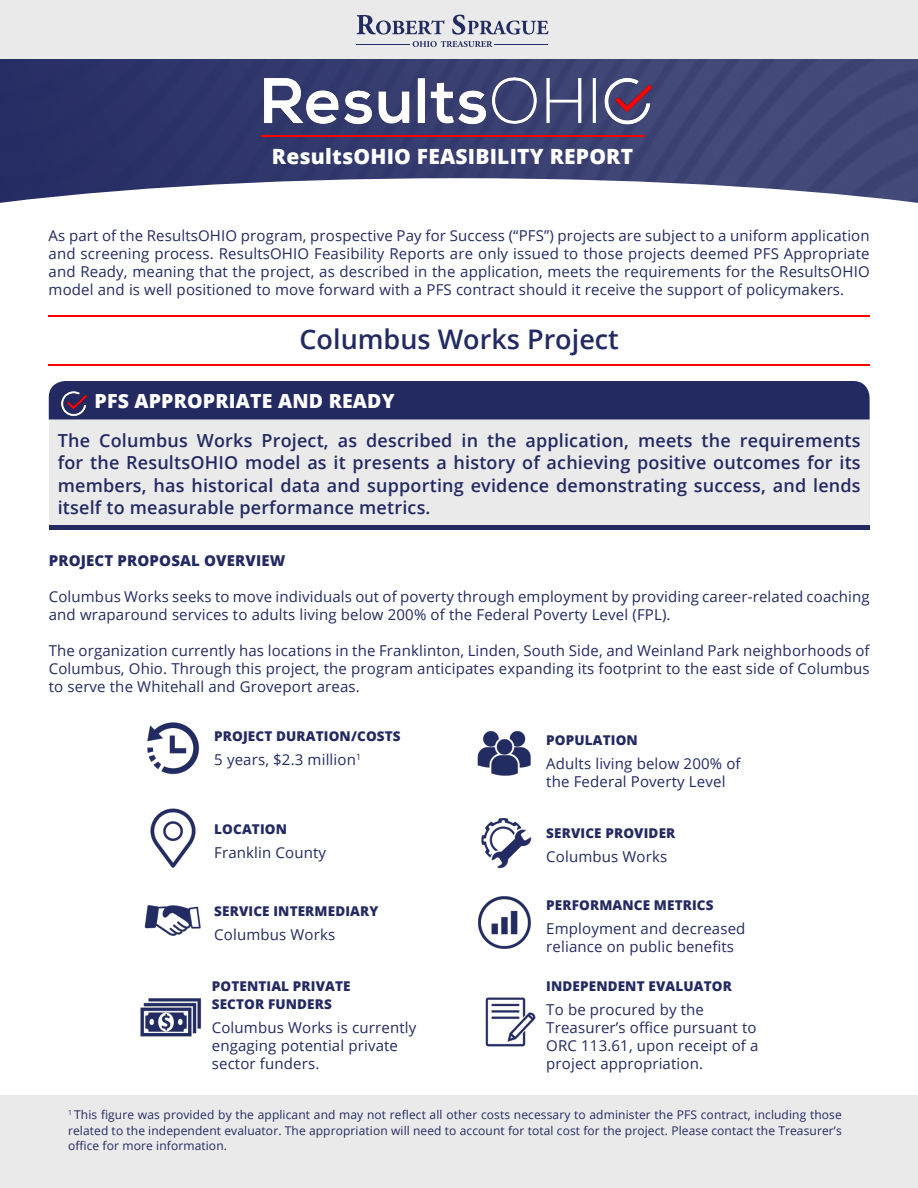
<style>
.page{position:relative;width:918px;height:1188px;background:#fff}
.page>*{position:absolute;margin:0;border:0;box-sizing:border-box;transform-origin:0 0}
.t1{font:600 27px "Open Sans";color:#232a62}
.t2{font:800 21px "Open Sans";letter-spacing:.01em;color:#fff}
.t3{font:800 19.5px "Open Sans";letter-spacing:.01em;color:#fff}
.t4{font:600 18px/22.5px "Open Sans";letter-spacing:.01em;color:#232a62;text-align:justify}
.t5{font:15px/18px "Open Sans";letter-spacing:.01em;color:#232a62}
.t6{font:800 15px "Open Sans";letter-spacing:.01em;color:#232a62}
.t7{font:800 13.5px "Open Sans";letter-spacing:.01em;color:#232a62}
.t8{font:12px/15.8px "Open Sans";letter-spacing:.01em;color:#232a62;text-align:justify}
</style>
<div class="page">
<div style="left:0;top:1096px;width:918px;height:92px;background:#eaeaea"></div>
<img style="left:0;top:58px;width:918px;height:120px">
<svg style="left:0;top:178px;width:918px;height:188px"></svg>
<img style="left:261px;top:70px;width:391px;height:59px">
<hr style="left:261px;top:136px;width:383px;height:1px;background:#f00">
<hr style="left:49px;top:364px;width:821px;height:1px;background:#f00">
<div style="left:49px;top:419px;width:821px;height:109px;background:#eaeaea"></div>
<div style="left:49px;top:381px;width:821px;height:38px;background:#232a62"></div>
<img style="left:59px;top:387px;width:31px;height:31px">
<hr style="left:49px;top:315px;width:821px;height:2px;background:#f00">
<hr style="left:49px;top:526px;width:821px;height:4px;background:#232a62">
<div style="left:0;top:0;width:918px;height:58px;background:#eaeaea"></div>
<svg style="left:357px;top:15px;width:88px;height:20px"></svg>
<svg style="left:452px;top:15px;width:97px;height:20px"></svg>
<svg style="left:413px;top:41px;width:80px;height:6px"></svg>
<hr style="left:357px;top:45px;width:53px;height:1px;background:#222c61">
<hr style="left:494px;top:45px;width:54px;height:1px;background:#222c61">
<img style="left:147px;top:722px;width:53px;height:53px">
<img style="left:150px;top:808px;width:46px;height:60px">
<img style="left:144px;top:905px;width:57px;height:31px">
<img style="left:477px;top:731px;width:54px;height:45px">
<img style="left:481px;top:818px;width:51px;height:51px">
<img style="left:478px;top:896px;width:53px;height:53px">
<img style="left:140px;top:998px;width:62px;height:39px">
<img style="left:485px;top:997px;width:51px;height:50px">
<p class="t2" style="left:272px;top:141px;width:363px">ResultsOHIO FEASIBILITY REPORT</p>
<p class="t5" style="left:49px;top:226px;width:823px;text-align:justify">As part of the ResultsOHIO program, prospective Pay for Success (“PFS”) projects are subject to a uniform application and screening process. ResultsOHIO Feasibility Reports are only issued to those projects deemed PFS Appropriate and Ready, meaning that the project, as described in the application, meets the requirements for the ResultsOHIO model and is well positioned to move forward with a PFS contract should it receive the support of policymakers.</p>
<p class="t1" style="left:300px;top:320px;width:321px">Columbus Works Project</p>
<p class="t3" style="left:94px;top:386px;width:302px">PFS APPROPRIATE AND READY</p>
<p class="t4" style="left:58px;top:429px;width:804px">The Columbus Works Project, as described in the application, meets the requirements for the ResultsOHIO model as it presents a history of achieving positive outcomes for its members, has historical data and supporting evidence demonstrating success, and lends itself to measurable performance metrics.</p>
<p class="t6" style="left:49px;top:549px;width:238px">PROJECT PROPOSAL OVERVIEW</p>
<p class="t5" style="left:49px;top:587px;width:822px">Columbus Works seeks to move individuals out of poverty through employment by providing career-related coaching and wraparound services to adults living below 200% of the Federal Poverty Level (FPL).</p>
<p class="t5" style="left:49px;top:641px;width:822px;text-align:justify">The organization currently has locations in the Franklinton, Linden, South Side, and Weinland Park neighborhoods of Columbus, Ohio. Through this project, the program anticipates expanding its footprint to the east side of Columbus to serve the Whitehall and Groveport areas.</p>
<p class="t7" style="left:214px;top:726px;width:188px">PROJECT DURATION/COSTS</p>
<p class="t5" style="left:214px;top:751px;width:148px">5 years, $2.3 million<sup>1</sup></p>
<p class="t7" style="left:546px;top:730px;width:93px">POPULATION</p>
<p class="t5" style="left:546px;top:754px;width:196px">Adults living below 200% of the Federal Poverty Level</p>
<p class="t7" style="left:546px;top:823px;width:131px">SERVICE PROVIDER</p>
<p class="t5" style="left:546px;top:848px;width:122px">Columbus Works</p>
<p class="t7" style="left:546px;top:895px;width:169px">PERFORMANCE METRICS</p>
<p class="t5" style="left:546px;top:919px;width:201px">Employment and decreased reliance on public benefits</p>
<p class="t7" style="left:214px;top:819px;width:74px">LOCATION</p>
<p class="t5" style="left:214px;top:844px;width:113px">Franklin County</p>
<p class="t7" style="left:214px;top:901px;width:166px">SERVICE INTERMEDIARY</p>
<p class="t5" style="left:214px;top:925px;width:122px">Columbus Works</p>
<p class="t7" style="left:212px;top:975px;width:140px">POTENTIAL PRIVATE</p>
<p class="t7" style="left:212px;top:993px;width:122px">SECTOR FUNDERS</p>
<p class="t5" style="left:212px;top:1018px;width:206px">Columbus Works is currently engaging potential private sector funders.</p>
<p class="t7" style="left:546px;top:976px;width:187px">INDEPENDENT EVALUATOR</p>
<p class="t5" style="left:546px;top:1000px;width:214px">To be procured by the<br>Treasurer’s office pursuant to<br>ORC 113.61, upon receipt of a project appropriation.</p>
<p class="t8" style="left:68px;top:1106px;width:775px"><sup>1</sup> This figure was provided by the applicant and may not reflect all other costs necessary to administer the PFS contract, including those related to the independent evaluator. The appropriation will need to account for total cost for the project. Please contact the Treasurer’s office for more information.</p>
</div>
